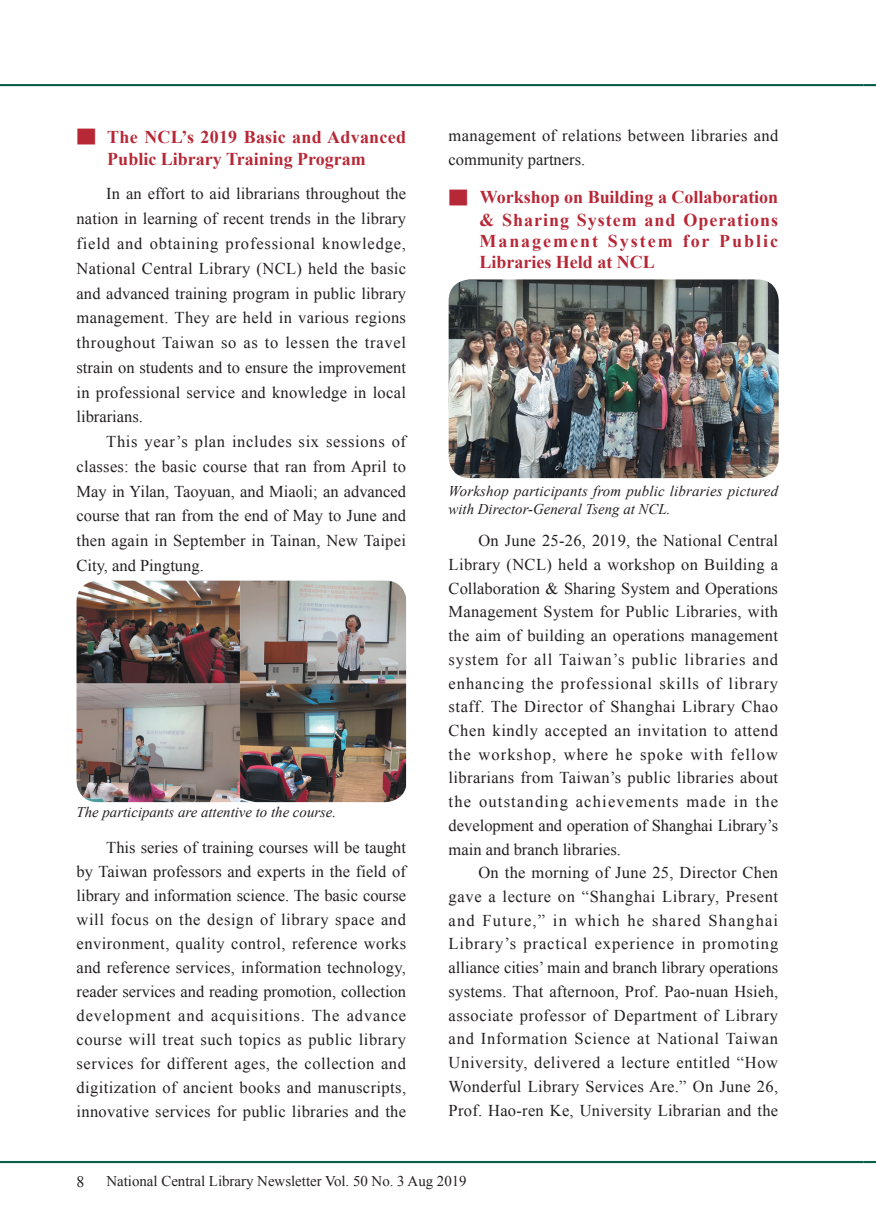
<style>
.page{position:relative;width:876px;height:1217px;background:#fff}
.page>*{position:absolute;margin:0;border:0;box-sizing:border-box;transform-origin:0 0}
.內文大標{font:700 18px/21.5px "Times New Roman";letter-spacing:.015em;color:#b72837;text-align:center}
.內文{font:16.5px/23.7px "Times New Roman";letter-spacing:.015em;color:#231f20;text-align:justify}
.t1{font:15.9px "Times New Roman";color:#231f20}
.圖說{font:italic 14.85px/18px "Times New Roman";color:#231f20}
.t2{font:14.85px "Times New Roman";color:#231f20}
.s1{font-family:"DF Ming Md HKP BF";font-weight:400}
</style>
<div class="page">
<hr style="left:0;top:84px;width:863px;height:2px;background:#075f4a">
<hr style="left:0;top:1160px;width:863px;height:2px;background:#075f4a">
<svg style="left:863px;top:84px;width:13px;height:2px"></svg>
<svg style="left:863px;top:1161px;width:13px;height:1px"></svg>
<img style="left:77px;top:580px;width:329px;height:222px">
<img style="left:449px;top:279px;width:330px;height:199px">
<p class="內文大標" style="left:77px;top:125px;width:331px;line-height:22.5px"><span class="s1">■</span> The NCL’s 2019 Basic and Advanced<br>Public Library Training Program</p>
<p class="內文" style="left:77px;top:181px;width:331px;line-height:24.8px;text-indent:30px">In an effort to aid librarians throughout the nation in learning of recent trends in the library field and obtaining professional knowledge, National Central Library (NCL) held the basic and advanced training program in public library management. They are held in various regions throughout Taiwan so as to lessen the travel strain on students and to ensure the improvement in professional service and knowledge in local librarians.</p>
<p class="內文" style="left:77px;top:429px;width:331px;line-height:24.8px;text-indent:30px">This year’s plan includes six sessions of classes: the basic course that ran from April to May in Yilan, Taoyuan, and Miaoli; an advanced course that ran from the end of May to June and then again in September in Tainan, New Taipei City, and Pingtung.</p>
<p class="圖說" style="left:77px;top:802px;width:261px">The participants are attentive to the course.</p>
<p class="內文" style="left:77px;top:835px;width:331px;text-indent:30px">This series of training courses will be taught by Taiwan professors and experts in the field of library and information science. The basic course will focus on the design of library space and environment, quality control, reference works and reference services, information technology, reader services and reading promotion, collection development and acquisitions. The advance course will treat such topics as public library services for different ages, the collection and digitization of ancient books and manuscripts, innovative services for public libraries and the</p>
<p class="內文" style="left:449px;top:124px;width:331px">management of relations between libraries and community partners.</p>
<p class="內文大標" style="left:479px;top:186px;width:300px;text-align:justify;text-indent:-31px"><span class="s1">■</span> Workshop on Building a Collaboration &amp; Sharing System and Operations Management System for Public Libraries Held at NCL</p>
<p class="圖說" style="left:449px;top:481px;width:331px">Workshop participants from public libraries pictured with Director-General Tseng at NCL.</p>
<p class="內文" style="left:449px;top:528px;width:331px;text-indent:30px">On June 25-26, 2019, the National Central Library (NCL) held a workshop on Building a Collaboration &amp; Sharing System and Operations Management System for Public Libraries, with the aim of building an operations management system for all Taiwan’s public libraries and enhancing the professional skills of library staff. The Director of Shanghai Library Chao Chen kindly accepted an invitation to attend the workshop, where he spoke with fellow librarians from Taiwan’s public libraries about the outstanding achievements made in the development and operation of Shanghai Library’s main and branch libraries.</p>
<p class="內文" style="left:449px;top:860px;width:331px;text-indent:30px">On the morning of June 25, Director Chen gave a lecture on “Shanghai Library, Present and Future,” in which he shared Shanghai Library’s practical experience in promoting alliance cities’ main and branch library operations systems. That afternoon, Prof. Pao-nuan Hsieh, associate professor of Department of Library and Information Science at National Taiwan University, delivered a lecture entitled “How Wonderful Library Services Are.” On June 26, Prof. Hao-ren Ke, University Librarian and the</p>
<p class="t1" style="left:77px;top:1170px;width:9px">8</p>
<p class="t2" style="left:106px;top:1170px;width:362px">National Central Library Newsletter Vol. 50 No. 3 Aug 2019</p>
</div>
